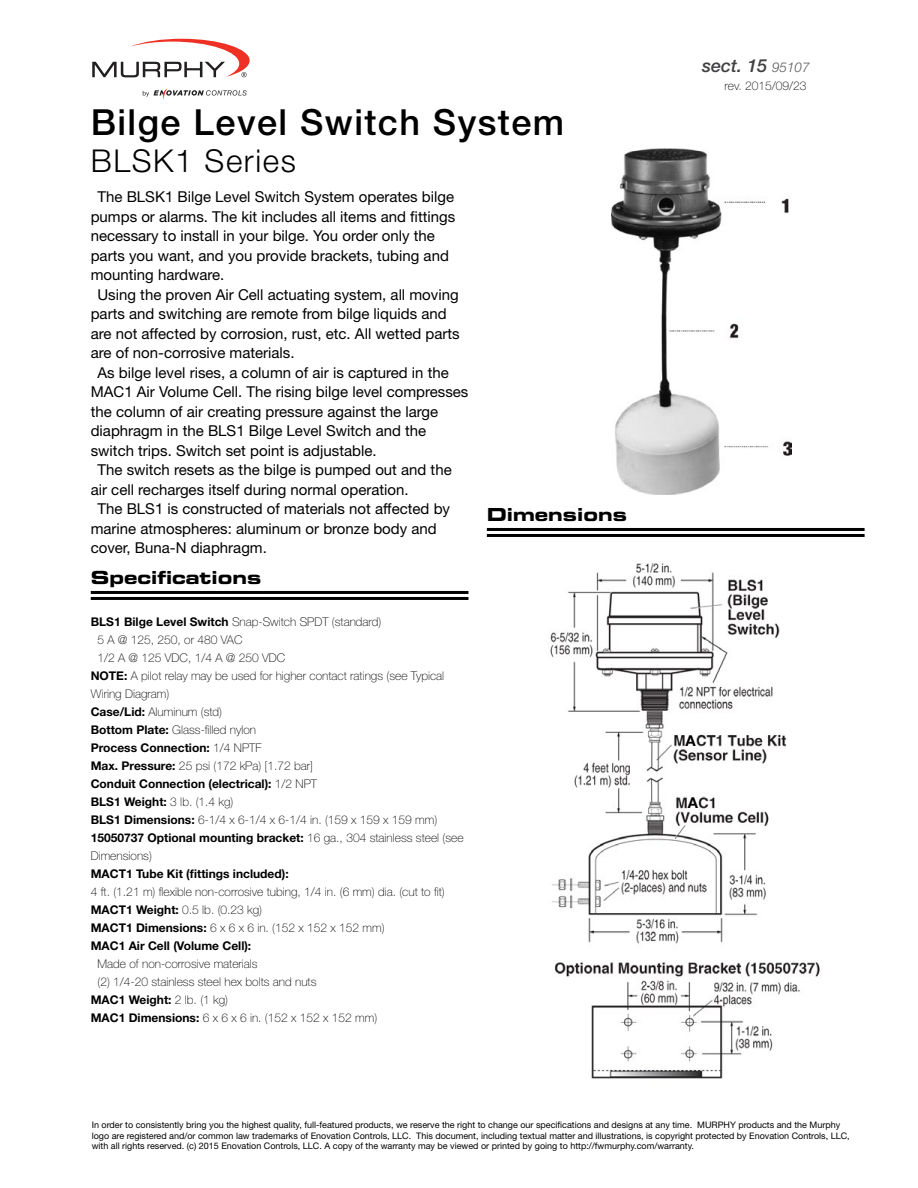
<style>
.page{position:relative;width:918px;height:1188px;background:#fff}
.page>*{position:absolute;margin:0;border:0;box-sizing:border-box;transform-origin:0 0}
.t1{font:500 36px "Helvetica Neue LT Std";letter-spacing:.04em;color:#000}
.t2{font:300 31.5px "Helvetica Neue LT Std";letter-spacing:.05em;color:#000}
.t3{font:18px "Eurostile LT Std Bold Ex 2";color:#000}
.t4{font:italic 500 18px "Helvetica Neue LT Std";color:#414042}
.t5{font:15px "Helvetica Neue LT Std";color:#000}
.t6{font:700 15px "Helvetica Neue LT Std";color:#000}
.t7{font:100 12px/18px "Helvetica Neue LT Std";color:#000}
.t8{font:700 12px "Helvetica Neue LT Std";color:#000}
.t9{font:9px/10.5px "Helvetica Neue LT Std";color:#000}
.s1{font-weight:700}
.s2{font-weight:100}
.s3{font-weight:300;font-size:13.5px;color:#58595b}
</style>
<div class="page">
<svg style="left:92px;top:39px;width:158px;height:38px"></svg>
<svg style="left:143px;top:88px;width:104px;height:11px"></svg>
<img style="left:611px;top:149px;width:181px;height:345px">
<img style="left:550px;top:563px;width:270px;height:516px">
<hr style="left:487px;top:528px;width:378px;height:3px;background:#000">
<hr style="left:487px;top:534px;width:378px;height:3px;background:#000">
<hr style="left:91px;top:591px;width:377px;height:3px;background:#000">
<hr style="left:91px;top:597px;width:377px;height:3px;background:#000">
<h1 class="t1" style="left:91px;top:101px;width:475px">Bilge Level Switch System</h1>
<h2 class="t2" style="left:91px;top:142px;width:207px">BLSK1 Series</h2>
<p class="t5" style="left:98px;top:188px;width:358px">The BLSK1 Bilge Level Switch System operates bilge</p>
<p class="t5" style="left:91px;top:208px;width:366px">pumps or alarms. The kit includes all items and fittings</p>
<p class="t5" style="left:91px;top:227px;width:346px">necessary to install in your bilge. You order only the</p>
<p class="t5" style="left:91px;top:247px;width:360px">parts you want, and you provide brackets, tubing and</p>
<p class="t5" style="left:91px;top:266px;width:135px">mounting hardware.</p>
<p class="t5" style="left:98px;top:286px;width:363px">Using the proven Air Cell actuating system, all moving</p>
<p class="t5" style="left:91px;top:305px;width:357px">parts and switching are remote from bilge liquids and</p>
<p class="t5" style="left:91px;top:325px;width:370px">are not affected by corrosion, rust, etc. All wetted parts</p>
<p class="t5" style="left:91px;top:344px;width:205px">are of non-corrosive materials.</p>
<p class="t5" style="left:98px;top:364px;width:353px">As bilge level rises, a column of air is captured in the</p>
<p class="t5" style="left:91px;top:383px;width:379px">MAC1 Air Volume Cell. The rising bilge level compresses</p>
<p class="t5" style="left:91px;top:403px;width:349px">the column of air creating pressure against the large</p>
<p class="t5" style="left:91px;top:422px;width:337px">diaphragm in the BLS1 Bilge Level Switch and the</p>
<p class="t5" style="left:91px;top:442px;width:287px">switch trips. Switch set point is adjustable.</p>
<p class="t5" style="left:98px;top:461px;width:356px">The switch resets as the bilge is pumped out and the</p>
<p class="t5" style="left:91px;top:481px;width:319px">air cell recharges itself during normal operation.</p>
<p class="t5" style="left:98px;top:500px;width:354px">The BLS1 is constructed of materials not affected by</p>
<p class="t5" style="left:91px;top:520px;width:347px">marine atmospheres: aluminum or bronze body and</p>
<p class="t5" style="left:91px;top:539px;width:178px">cover, Buna-N diaphragm.</p>
<p class="t3" style="left:487px;top:502px;width:142px">Dimensions</p>
<p class="t3" style="left:91px;top:565px;width:172px">Specifications</p>
<p class="t7" style="left:91px;top:613px;width:292px"><span class="s1">BLS1 Bilge Level Switch</span> Snap-Switch SPDT (standard)</p>
<p class="t7" style="left:97px;top:631px;width:146px">5 A @ 125, 250, or 480 VAC</p>
<p class="t7" style="left:97px;top:649px;width:189px">1/2 A @ 125 VDC, 1/4 A @ 250 VDC</p>
<p class="t7" style="left:91px;top:667px;width:355px"><span class="s1">NOTE:</span> A pilot relay may be used for higher contact ratings (see Typical</p>
<p class="t7" style="left:91px;top:685px;width:80px">Wiring Diagram)</p>
<p class="t7" style="left:91px;top:703px;width:133px"><span class="s1">Case/Lid:</span> Aluminum (std)</p>
<p class="t7" style="left:91px;top:721px;width:167px"><span class="s1">Bottom Plate:</span> Glass-filled nylon</p>
<p class="t8" style="left:91px;top:741px;width:172px">Process Connection: <span class="s2">1/4 NPTF</span></p>
<p class="t7" style="left:91px;top:757px;width:224px"><span class="s1">Max. Pressure:</span> 25 psi (172 kPa) [1.72 bar]</p>
<p class="t8" style="left:91px;top:777px;width:228px">Conduit Connection (electrical): <span class="s2">1/2 NPT</span></p>
<p class="t8" style="left:91px;top:795px;width:144px">BLS1 Weight: <span class="s2">3 lb. (1.4 kg)</span></p>
<p class="t7" style="left:91px;top:811px;width:348px"><span class="s1">BLS1 Dimensions:</span> 6-1/4 x 6-1/4 x 6-1/4 in. (159 x 159 x 159 mm)</p>
<p class="t8" style="left:91px;top:831px;width:374px">15050737 Optional mounting bracket: <span class="s2">16 ga., 304 stainless steel (see</span></p>
<p class="t7" style="left:91px;top:847px;width:63px">Dimensions)</p>
<p class="t8" style="left:91px;top:867px;width:199px">MACT1 Tube Kit (fittings included):</p>
<p class="t7" style="left:91px;top:883px;width:356px">4 ft. (1.21 m) flexible non-corrosive tubing, 1/4 in. (6 mm) dia. (cut to fit)<br><span class="s1">MACT1 Weight:</span> 0.5 lb. (0.23 kg)<br><span class="s1">MACT1 Dimensions:</span> 6 x 6 x 6 in. (152 x 152 x 152 mm)<br><span class="s1">MAC1 Air Cell (Volume Cell):</span></p>
<p class="t7" style="left:97px;top:955px;width:162px">Made of non-corrosive materials</p>
<p class="t7" style="left:97px;top:973px;width:221px">(2) 1/4-20 stainless steel hex bolts and nuts</p>
<p class="t8" style="left:91px;top:993px;width:139px">MAC1 Weight: <span class="s2">2 lb. (1 kg)</span></p>
<p class="t7" style="left:91px;top:1009px;width:288px"><span class="s1">MAC1 Dimensions:</span> 6 x 6 x 6 in. (152 x 152 x 152 mm)</p>
<p class="t4" style="left:702px;top:55px;width:109px">sect. 15 <span class="s3">95107</span></p>
<p class="t7" style="left:725px;top:77px;width:84px">rev. 2015/09/23</p>
<p class="t6" style="left:686px;top:731px;width:12px">A</p>
<p class="t6" style="left:688px;top:794px;width:12px">A</p>
<p class="t9" style="left:92px;top:1120px;width:759px">In order to consistently bring you the highest quality, full-featured products, we reserve the right to change our specifications and designs at any time. MURPHY products and the Murphy logo are registered and/or common law trademarks of Enovation Controls, LLC. This document, including textual matter and illustrations, is copyright protected by Enovation Controls, LLC, with all rights reserved. (c) 2015 Enovation Controls, LLC. A copy of the warranty may be viewed or printed by going to http://fwmurphy.com/warranty.</p>
</div>
